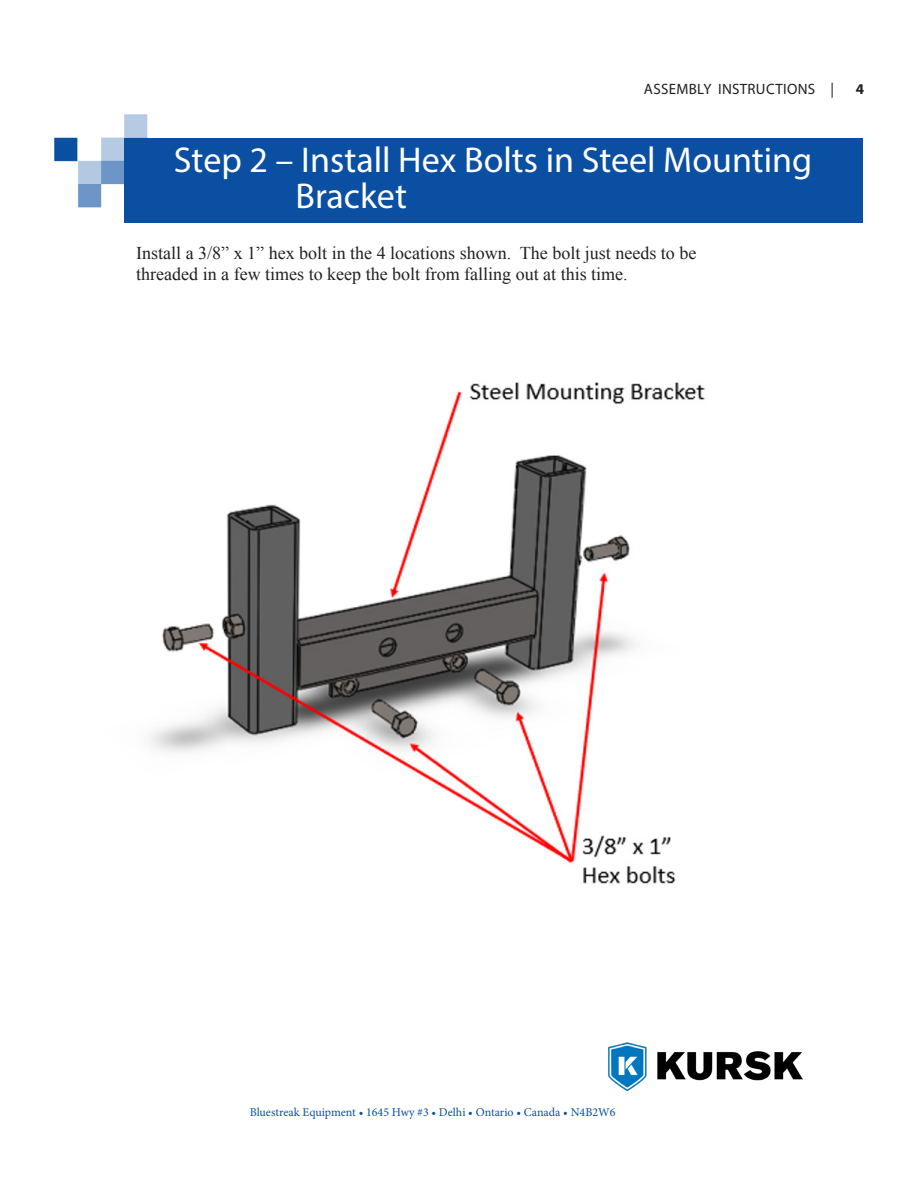
<style>
.page{position:relative;width:918px;height:1188px;background:#fff}
.page>*{position:absolute;margin:0;border:0;box-sizing:border-box;transform-origin:0 0}
.Chapter_Name{font:36px/36px "Myriad Pro";color:#fff}
.t1{font:18px/21.6px "Times New Roman";color:#231f20}
.t2{font:15px "Myriad Pro";letter-spacing:.02em;color:#231f20}
.t3{font:700 15px "Myriad Pro";color:#231f20}
.t4{font:12px "Minion Pro";color:#0a4fa1}
</style>
<div class="page">
<img style="left:609px;top:1042px;width:194px;height:49px">
<img style="left:54px;top:114px;width:93px;height:94px">
<div style="left:124px;top:138px;width:738px;height:84px;background:#0a4fa1"></div>
<img style="left:149px;top:382px;width:556px;height:502px">
<p class="t2" style="left:644px;top:80px;width:192px">ASSEMBLY INSTRUCTIONS |</p>
<p class="t3" style="left:856px;top:79px;width:10px">4</p>
<p class="Chapter_Name" style="left:295px;top:142px;width:518px;text-indent:-122px">Step 2 – Install Hex Bolts in Steel Mounting<br>Bracket</p>
<p class="t1" style="left:136px;top:242px;width:562px">Install a 3/8” x 1” hex bolt in the 4 locations shown. The bolt just needs to be threaded in a few times to keep the bolt from falling out at this time.</p>
<p class="t4" style="left:250px;top:1104px;width:367px">Bluestreak Equipment • 1645 Hwy #3 • Delhi • Ontario • Canada • N4B2W6</p>
</div>
